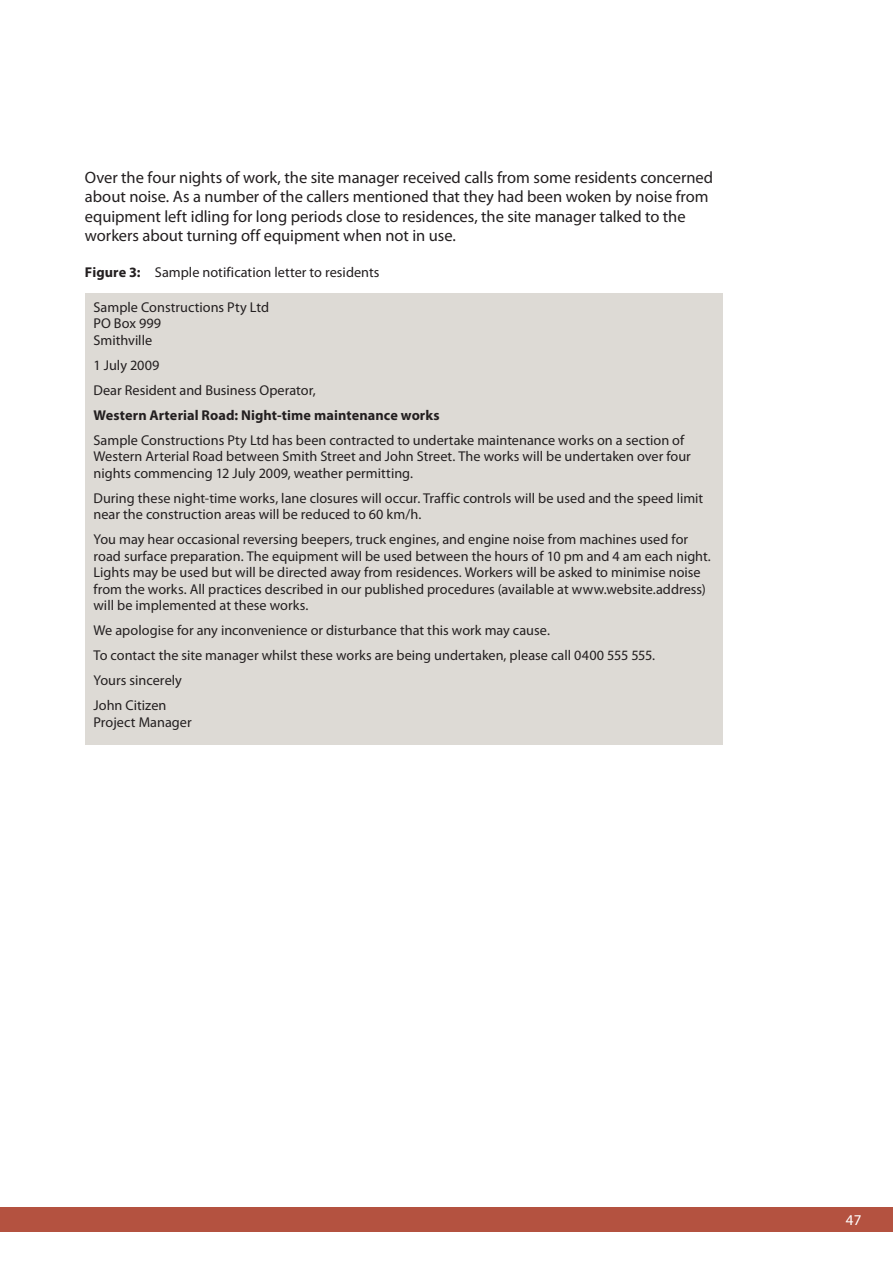
<style>
.page{position:relative;width:893px;height:1263px;background:#fff}
.page>*{position:absolute;margin:0;border:0;box-sizing:border-box;transform-origin:0 0}
.t1{font:16.5px/19.5px "Myriad Pro";color:#231f20}
.t2{font:15px "Myriad Pro";color:#fff}
.t3{font:14.25px/16.5px "Myriad Pro";color:#231f20}
.t4{font:700 14.25px "Myriad Pro";letter-spacing:.005em;color:#231f20}
.s1{font-weight:700}
</style>
<div class="page">
<div style="left:0;top:1207px;width:893px;height:25px;background:#b45240"></div>
<div style="left:85px;top:293px;width:638px;height:451px;background:#dddad5"></div>
<p class="t1" style="left:85px;top:168px;width:630px">Over the four nights of work, the site manager received calls from some residents concerned about noise. As a number of the callers mentioned that they had been woken by noise from equipment left idling for long periods close to residences, the site manager talked to the workers about turning off equipment when not in use.</p>
<p class="t3" style="left:85px;top:265px;width:296px"><span class="s1">Figure 3:</span> Sample notification letter to residents</p>
<p class="t3" style="left:93px;top:300px;width:177px">Sample Constructions Pty Ltd<br>PO Box 999<br>Smithville</p>
<p class="t3" style="left:93px;top:354px;width:224px;line-height:25px">1 July 2009<br>Dear Resident and Business Operator,</p>
<p class="t4" style="left:93px;top:410px;width:348px">Western Arterial Road: Night-time maintenance works</p>
<p class="t3" style="left:93px;top:433px;width:599px">Sample Constructions Pty Ltd has been contracted to undertake maintenance works on a section of<br>Western Arterial Road between Smith Street and John Street. The works will be undertaken over four nights commencing 12 July 2009, weather permitting.</p>
<p class="t3" style="left:93px;top:491px;width:611px">During these night-time works, lane closures will occur. Traffic controls will be used and the speed limit near the construction areas will be reduced to 60 km/h.</p>
<p class="t3" style="left:93px;top:532px;width:619px">You may hear occasional reversing beepers, truck engines, and engine noise from machines used for road surface preparation. The equipment will be used between the hours of 10 pm and 4 am each night.<br>Lights may be used but will be directed away from residences. Workers will be asked to minimise noise from the works. All practices described in our published procedures (available at www.website.address) will be implemented at these works.</p>
<p class="t3" style="left:93px;top:619px;width:563px;line-height:25px">We apologise for any inconvenience or disturbance that this work may cause.<br>To contact the site manager whilst these works are being undertaken, please call 0400 555 555.<br>Yours sincerely<br>John Citizen</p>
<p class="t3" style="left:93px;top:715px;width:100px">Project Manager</p>
<p class="t2" style="left:846px;top:1215px;width:17px">47</p>
</div>
